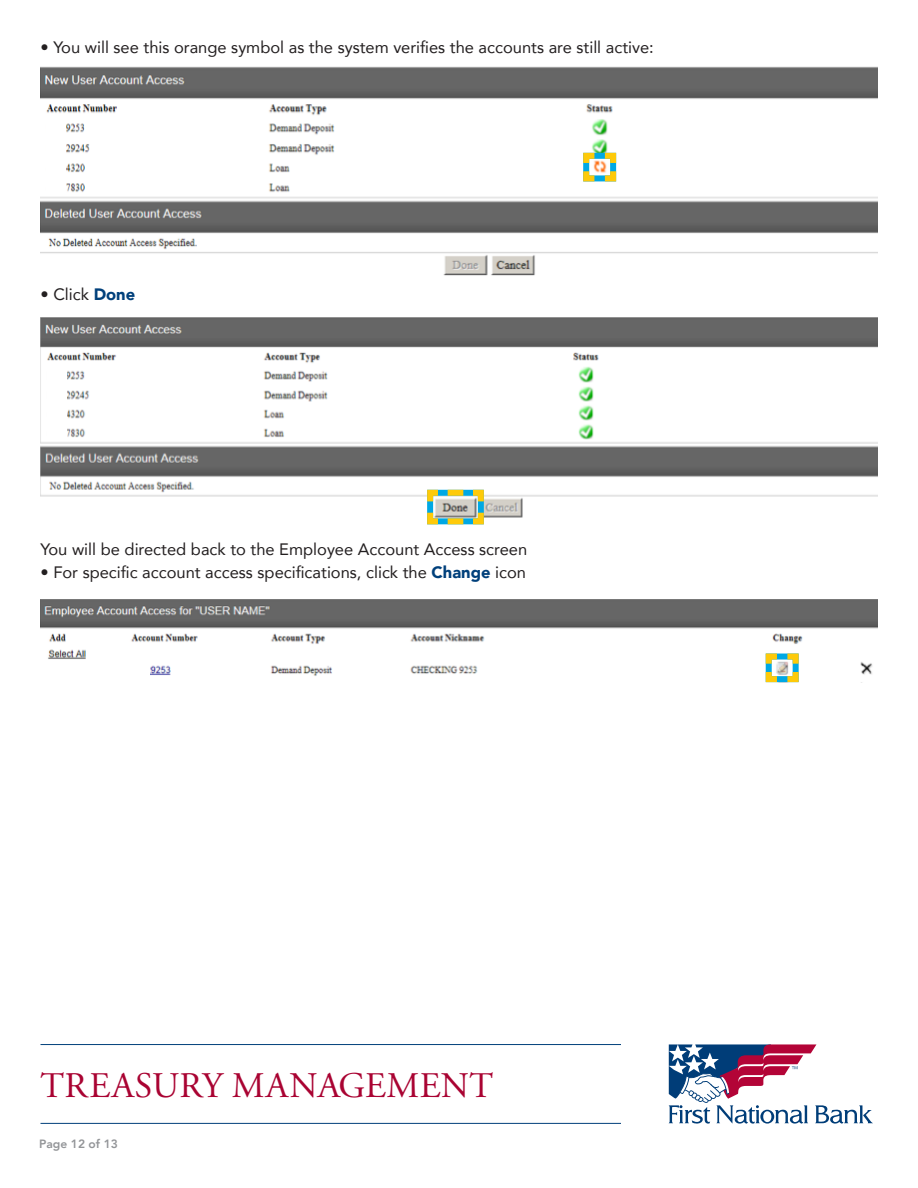
<style>
.page{position:relative;width:918px;height:1188px;background:#fff}
.page>*{position:absolute;margin:0;border:0;box-sizing:border-box;transform-origin:0 0}
.Subhead{font:36px "Adobe Garamond Pro";letter-spacing:.01em;color:#a90332}
.t1{font:16.5px "Avenir";color:#231f20}
.t2{font:800 12px "Avenir";color:#939598}
.s1{font-weight:900;color:#00407b}
</style>
<div class="page">
<hr style="left:40px;top:1044px;width:581px;height:1px;background:#00407b">
<svg style="left:669px;top:1044px;width:204px;height:80px"></svg>
<hr style="left:40px;top:1123px;width:581px;height:1px;background:#00407b">
<img style="left:40px;top:600px;width:838px;height:76px">
<div style="left:127px;top:663px;width:23px;height:15px;background:#fff"></div>
<img style="left:40px;top:66px;width:838px;height:210px">
<div style="left:46px;top:122px;width:19px;height:72px;background:#fff"></div>
<img style="left:40px;top:318px;width:838px;height:200px">
<div style="left:48px;top:369px;width:19px;height:72px;background:#fff"></div>
<svg style="left:580px;top:150px;width:39px;height:34px"></svg>
<svg style="left:763px;top:651px;width:39px;height:32px"></svg>
<svg style="left:424px;top:487px;width:63px;height:38px"></svg>
<p class="t1" style="left:40px;top:34px;width:615px">• You will see this orange symbol as the system verifies the accounts are still active:</p>
<p class="t1" style="left:40px;top:281px;width:96px">• Click <span class="s1">Done</span></p>
<p class="t1" style="left:40px;top:536px;width:488px">You will be directed back to the Employee Account Access screen</p>
<p class="t1" style="left:40px;top:559px;width:487px">• For specific account access specifications, click the <span class="s1">Change</span> icon</p>
<p class="Subhead" style="left:40px;top:1064px;width:454px">TREASURY MANAGEMENT</p>
<p class="t2" style="left:39px;top:1134px;width:80px">Page 12 of 13</p>
</div>
